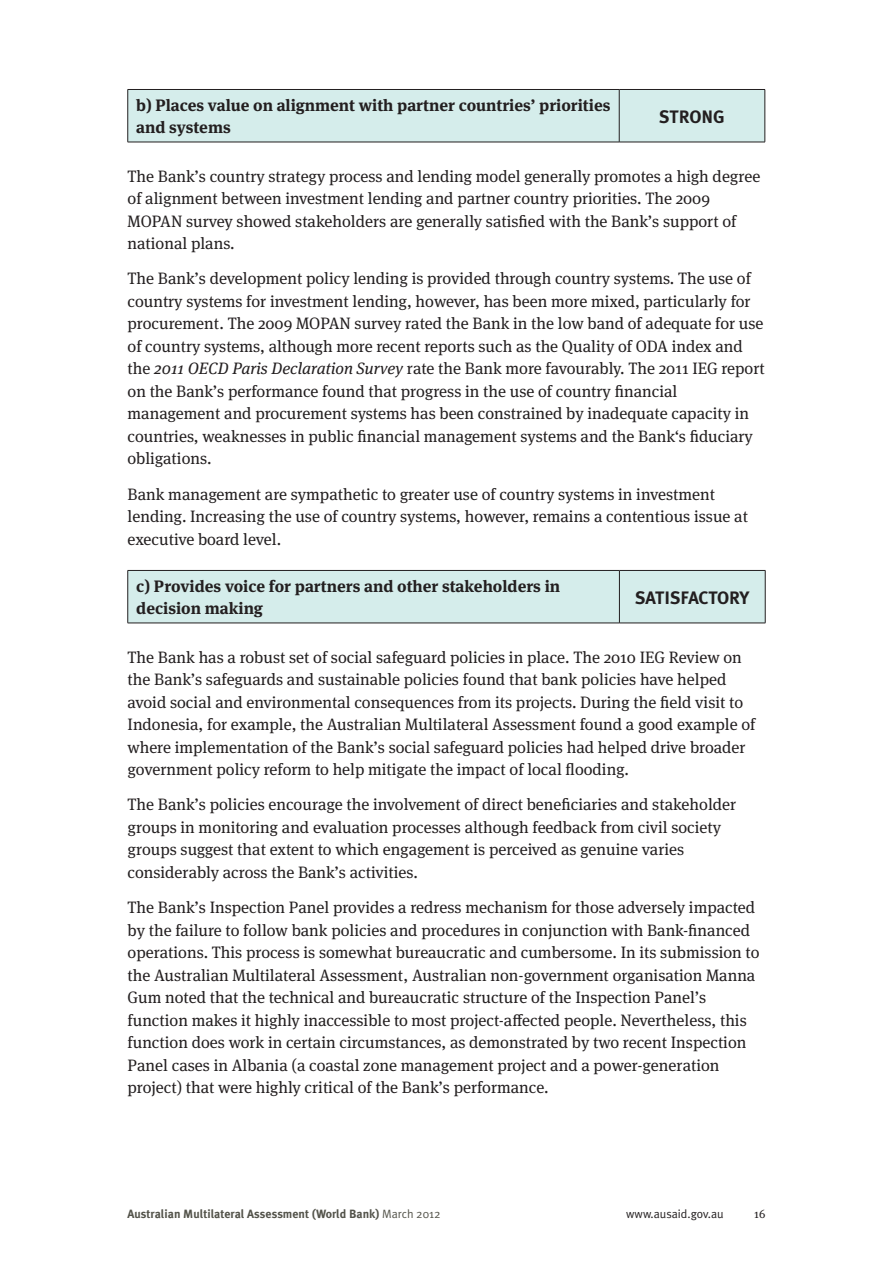
<style>
.page{position:relative;width:893px;height:1263px;background:#fff}
.page>*{position:absolute;margin:0;border:0;box-sizing:border-box;transform-origin:0 0}
._08bbbb_RIGHT_COLUMN{font:700 18px "Meta Plus";color:#231f20}
._04__BODY_TEXT{font:16.5px/22.5px "Meta Serif OT";color:#231f20}
._04__BODY_TEXT-2{font:700 16.5px/22.5px "Meta Serif OT";color:#231f20}
.t1{font:700 12px "Meta Plus";color:#53534a}
.t2{font:12px "Meta Plus Normal";color:#231f20}
.t3{font:12px "Meta Serif OT";color:#231f20}
.s1{font-style:italic}
.s2{font-family:"Meta Plus Normal";font-weight:400}
</style>
<div class="page">
<div style="left:128px;top:90px;width:637px;height:52px;background:#d5edeb"></div>
<hr style="left:619px;top:90px;width:1px;height:52px;background:#231f20">
<hr style="left:128px;top:89px;width:491px;height:1px;background:#231f20">
<hr style="left:127px;top:90px;width:1px;height:52px;background:#231f20">
<hr style="left:619px;top:89px;width:146px;height:1px;background:#231f20">
<hr style="left:765px;top:90px;width:1px;height:52px;background:#231f20">
<hr style="left:128px;top:142px;width:491px;height:1px;background:#231f20">
<hr style="left:619px;top:142px;width:146px;height:1px;background:#231f20">
<div style="left:128px;top:571px;width:637px;height:52px;background:#d5edeb"></div>
<hr style="left:619px;top:571px;width:1px;height:52px;background:#231f20">
<hr style="left:128px;top:570px;width:491px;height:1px;background:#231f20">
<hr style="left:127px;top:571px;width:1px;height:52px;background:#231f20">
<hr style="left:619px;top:570px;width:146px;height:1px;background:#231f20">
<hr style="left:765px;top:571px;width:1px;height:52px;background:#231f20">
<hr style="left:128px;top:623px;width:491px;height:1px;background:#231f20">
<hr style="left:619px;top:623px;width:146px;height:1px;background:#231f20">
<p class="_04__BODY_TEXT-2" style="left:136px;top:94px;width:476px">b) Places value on alignment with partner countries’ priorities and systems</p>
<p class="_08bbbb_RIGHT_COLUMN" style="left:659px;top:106px;width:67px">STRONG</p>
<p class="_04__BODY_TEXT" style="left:128px;top:165px;width:634px">The Bank’s country strategy process and lending model generally promotes a high degree of alignment between investment lending and partner country priorities. The 2009<br>MOPAN survey showed stakeholders are generally satisfied with the Bank’s support of national plans.</p>
<p class="_04__BODY_TEXT" style="left:128px;top:268px;width:639px">The Bank’s development policy lending is provided through country systems. The use of country systems for investment lending, however, has been more mixed, particularly for procurement. The 2009 MOPAN survey rated the Bank in the low band of adequate for use of country systems, although more recent reports such as the Quality of ODA index and the <span class="s1">2011 OECD Paris Declaration Survey</span> rate the Bank more favourably. The 2011 IEG report on the Bank’s performance found that progress in the use of country financial management and procurement systems has been constrained by inadequate capacity in countries, weaknesses in public financial management systems and the Bank‘s fiduciary obligations.</p>
<p class="_04__BODY_TEXT" style="left:128px;top:483px;width:622px">Bank management are sympathetic to greater use of country systems in investment lending. Increasing the use of country systems, however, remains a contentious issue at executive board level.</p>
<p class="_04__BODY_TEXT-2" style="left:136px;top:575px;width:425px">c) Provides voice for partners and other stakeholders in decision making</p>
<p class="_08bbbb_RIGHT_COLUMN" style="left:635px;top:587px;width:116px">SATISFACTORY</p>
<p class="_04__BODY_TEXT" style="left:128px;top:646px;width:629px">The Bank has a robust set of social safeguard policies in place. The 2010 IEG Review on the Bank’s safeguards and sustainable policies found that bank policies have helped avoid social and environmental consequences from its projects. During the field visit to Indonesia, for example, the Australian Multilateral Assessment found a good example of where implementation of the Bank’s social safeguard policies had helped drive broader government policy reform to help mitigate the impact of local flooding.</p>
<p class="_04__BODY_TEXT" style="left:128px;top:794px;width:610px">The Bank’s policies encourage the involvement of direct beneficiaries and stakeholder groups in monitoring and evaluation processes although feedback from civil society groups suggest that extent to which engagement is perceived as genuine varies considerably across the Bank’s activities.</p>
<p class="_04__BODY_TEXT" style="left:128px;top:896px;width:633px">The Bank’s Inspection Panel provides a redress mechanism for those adversely impacted by the failure to follow bank policies and procedures in conjunction with Bank-financed operations. This process is somewhat bureaucratic and cumbersome. In its submission to the Australian Multilateral Assessment, Australian non-government organisation Manna Gum noted that the technical and bureaucratic structure of the Inspection Panel’s function makes it highly inaccessible to most project-affected people. Nevertheless, this function does work in certain circumstances, as demonstrated by two recent Inspection Panel cases in Albania (a coastal zone management project and a power-generation project) that were highly critical of the Bank’s performance.</p>
<p class="t1" style="left:128px;top:1207px;width:314px">Australian Multilateral Assessment (World Bank) <span class="s2">March 2012</span></p>
<p class="t2" style="left:626px;top:1207px;width:99px">www.ausaid.gov.au</p>
<p class="t3" style="left:754px;top:1207px;width:13px">16</p>
</div>
